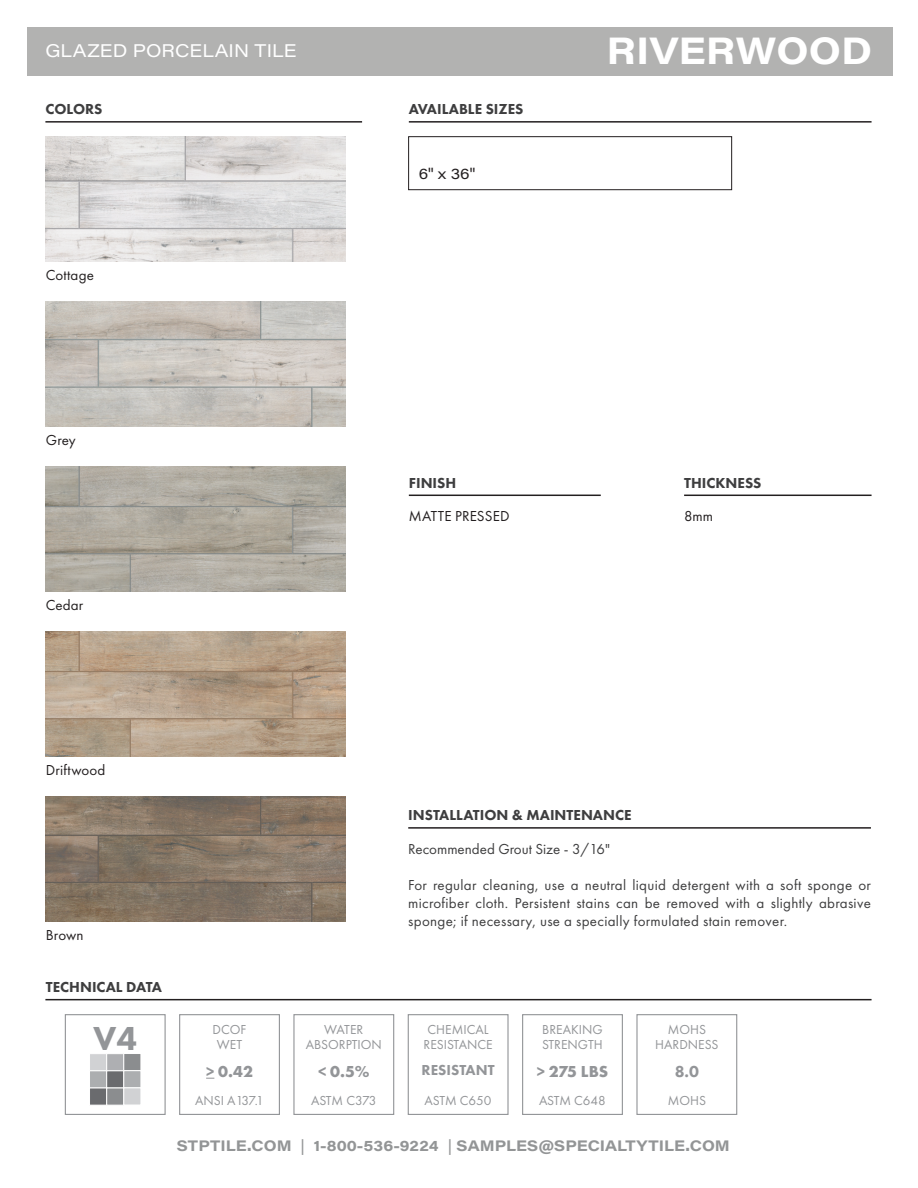
<style>
.page{position:relative;width:918px;height:1188px;background:#fff}
.page>*{position:absolute;margin:0;border:0;box-sizing:border-box;transform-origin:0 0}
.t1{font:700 37.5px "Acumin Pro Wide";color:#fff}
.t2{font:800 34.5px "Futura PT";color:#939598}
.t3{font:18px "Acumin Pro Wide";letter-spacing:.005em;color:#fff}
.t4{font:700 16.5px "Futura PT";color:#939598}
.t5{font:800 16.5px "Futura PT";color:#939598}
.t6{font:15px/18px "Futura PT";letter-spacing:.02em;color:#3e3e3f;text-align:justify}
.t7{font:800 15px "Futura PT";color:#3e3e3f}
.t8{font:700 15px "Acumin Pro Wide";color:#939596}
.t9{font:15px "Futura PT";letter-spacing:.01em;color:#231f20}
.t10{font:15px "Futura PT";color:#3e3e3f}
.t11{font:800 15px "Futura PT";color:#939598}
.t12{font:15px "Acumin Pro Wide";color:#231f20}
.t13{font:13.5px "Futura PT";color:#939598}
.t14{font:13.5px "Futura PT";letter-spacing:-.025em;color:#939598}
.s1{font-weight:400}
</style>
<div class="page">
<hr style="left:45px;top:121px;width:317px;height:2px;background:#231f20">
<hr style="left:408px;top:827px;width:463px;height:2px;background:#231f20">
<hr style="left:684px;top:495px;width:188px;height:1px;background:#231f20">
<hr style="left:409px;top:495px;width:192px;height:1px;background:#231f20">
<div style="left:27px;top:27px;width:865px;height:49px;background:#b2b2b1"></div>
<hr style="left:45px;top:999px;width:827px;height:1px;background:#231f20">
<div style="left:293px;top:1014px;width:101px;height:101px;border:1px solid #939598"></div>
<div style="left:408px;top:1014px;width:101px;height:101px;border:1px solid #939598"></div>
<div style="left:522px;top:1014px;width:101px;height:101px;border:1px solid #939598"></div>
<div style="left:636px;top:1014px;width:101px;height:101px;border:1px solid #939598"></div>
<div style="left:179px;top:1014px;width:101px;height:101px;border:1px solid #939598"></div>
<div style="left:65px;top:1014px;width:101px;height:101px;border:1px solid #939598"></div>
<div style="left:89px;top:1053px;width:18px;height:18px;background:#d1d2d4;border:1px solid #fff"></div>
<div style="left:106px;top:1053px;width:18px;height:18px;background:#aeafb2;border:1px solid #fff"></div>
<div style="left:123px;top:1053px;width:18px;height:18px;background:#8b8d8f;border:1px solid #fff"></div>
<div style="left:89px;top:1070px;width:18px;height:18px;background:#acaeb0;border:1px solid #fff"></div>
<div style="left:106px;top:1070px;width:18px;height:18px;background:#6a6b6e;border:1px solid #fff"></div>
<div style="left:123px;top:1070px;width:18px;height:18px;background:#acaeb0;border:1px solid #fff"></div>
<div style="left:89px;top:1088px;width:18px;height:18px;background:#6a6b6e;border:1px solid #fff"></div>
<div style="left:106px;top:1088px;width:18px;height:18px;background:#8b8d8f;border:1px solid #fff"></div>
<div style="left:123px;top:1087px;width:18px;height:18px;background:#d1d2d4;border:1px solid #fff"></div>
<img style="left:46px;top:136px;width:300px;height:125px">
<img style="left:46px;top:467px;width:300px;height:125px">
<img style="left:46px;top:301px;width:300px;height:126px">
<img style="left:46px;top:632px;width:300px;height:125px">
<img style="left:46px;top:797px;width:300px;height:125px">
<hr style="left:409px;top:121px;width:463px;height:2px;background:#231f20">
<div style="left:408px;top:136px;width:324px;height:54px;border:1px solid #231f20"></div>
<p class="t3" style="left:45px;top:38px;width:253px">GLAZED PORCELAIN TILE</p>
<p class="t7" style="left:45px;top:100px;width:59px">COLORS</p>
<p class="t9" style="left:46px;top:266px;width:50px">Cottage</p>
<p class="t9" style="left:46px;top:431px;width:32px">Grey</p>
<p class="t9" style="left:46px;top:596px;width:39px">Cedar</p>
<p class="t7" style="left:409px;top:100px;width:116px">AVAILABLE SIZES</p>
<p class="t12" style="left:419px;top:163px;width:58px">6" x 36"</p>
<p class="t1" style="left:607px;top:24px;width:267px">RIVERWOOD</p>
<p class="t7" style="left:409px;top:473px;width:49px">FINISH</p>
<p class="t9" style="left:409px;top:507px;width:102px">MATTE PRESSED</p>
<p class="t7" style="left:684px;top:473px;width:79px">THICKNESS</p>
<p class="t9" style="left:684px;top:507px;width:31px">8mm</p>
<p class="t9" style="left:46px;top:761px;width:61px">Driftwood</p>
<p class="t9" style="left:46px;top:926px;width:39px">Brown</p>
<p class="t7" style="left:46px;top:978px;width:118px">TECHNICAL DATA</p>
<p class="t2" style="left:93px;top:1017px;width:46px">V4</p>
<p class="t13" style="left:213px;top:1022px;width:35px">DCOF</p>
<p class="t13" style="left:217px;top:1037px;width:27px">WET</p>
<p class="t4" style="left:206px;top:1060px;width:48px">&gt; 0.42</p>
<p class="t13" style="left:195px;top:1093px;width:70px">ANSI A137.1</p>
<p class="t7" style="left:408px;top:806px;width:225px">INSTALLATION &amp; MAINTENANCE</p>
<p class="t10" style="left:408px;top:840px;width:203px">Recommended Grout Size - 3/16"</p>
<p class="t6" style="left:408px;top:876px;width:464px">For regular cleaning, use a neutral liquid detergent with a soft sponge or microfiber cloth. Persistent stains can be removed with a slightly abrasive sponge; if necessary, use a specially formulated stain remover.</p>
<p class="t13" style="left:324px;top:1022px;width:41px">WATER</p>
<p class="t13" style="left:306px;top:1037px;width:78px">ABSORPTION</p>
<p class="t4" style="left:318px;top:1060px;width:53px">&lt; 0.5%</p>
<p class="t14" style="left:311px;top:1093px;width:67px">ASTM C373</p>
<p class="t13" style="left:428px;top:1022px;width:63px">CHEMICAL</p>
<p class="t13" style="left:424px;top:1037px;width:71px">RESISTANCE</p>
<p class="t11" style="left:422px;top:1061px;width:74px">RESISTANT</p>
<p class="t13" style="left:425px;top:1093px;width:68px">ASTM C650</p>
<p class="t13" style="left:542px;top:1022px;width:62px">BREAKING</p>
<p class="t13" style="left:542px;top:1037px;width:62px">STRENGTH</p>
<p class="t4" style="left:537px;top:1060px;width:73px">&gt; 275 LBS</p>
<p class="t13" style="left:539px;top:1093px;width:68px">ASTM C648</p>
<p class="t13" style="left:668px;top:1022px;width:40px">MOHS</p>
<p class="t13" style="left:655px;top:1037px;width:65px">HARDNESS</p>
<p class="t5" style="left:675px;top:1061px;width:26px">8.0</p>
<p class="t13" style="left:668px;top:1093px;width:40px">MOHS</p>
<p class="t8" style="left:177px;top:1135px;width:555px">STPTILE.COM <span class="s1">|</span> 1-800-536-9224 <span class="s1">|</span> SAMPLES@SPECIALTYTILE.COM</p>
</div>
